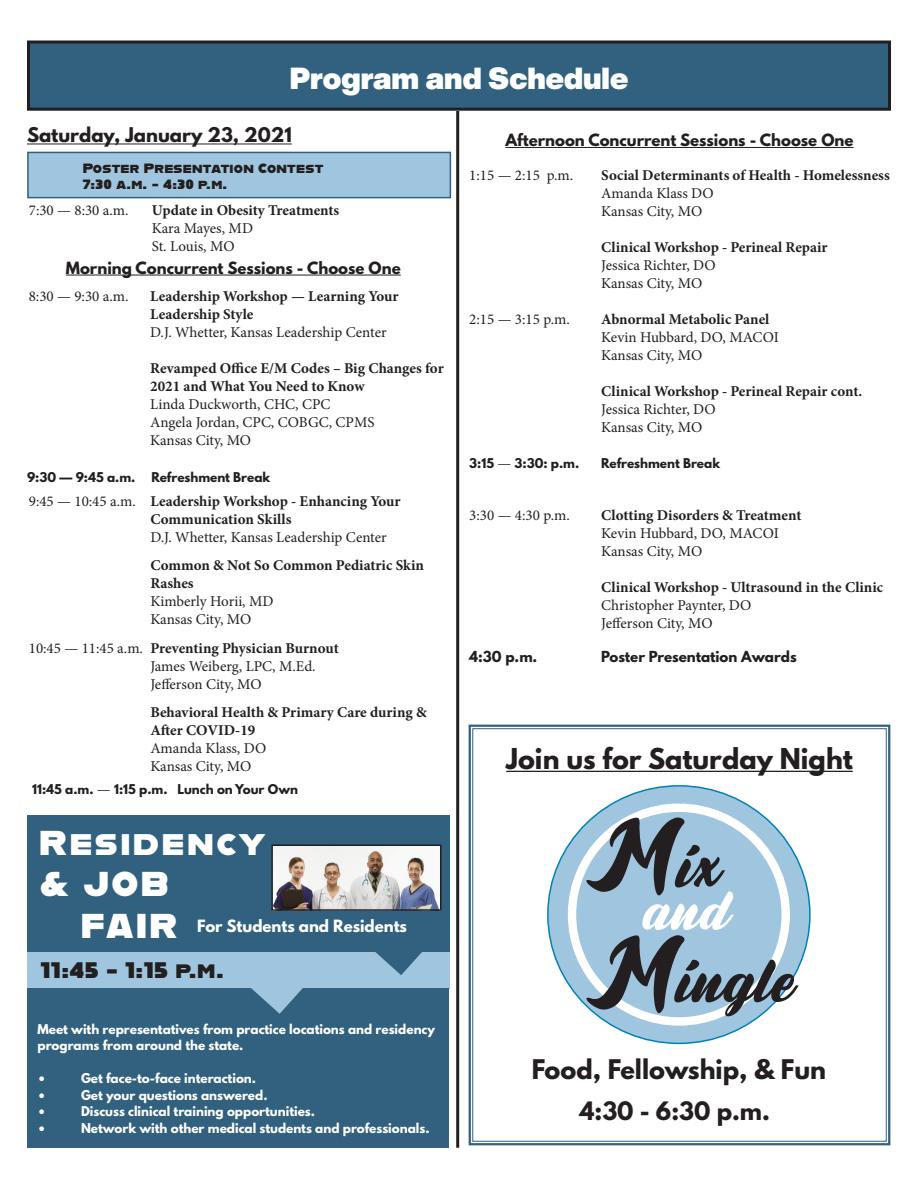
<style>
.page{position:relative;width:918px;height:1188px;background:#fff}
.page>*{position:absolute;margin:0;border:0;box-sizing:border-box;transform-origin:0 0}
.t1{font:90px "Brigest Script";color:#231f20}
.t2{font:60px "Brigest Script";color:#231f20}
.t3{font:54px "Brigest Script";color:#fff}
.t4{font:34.5px "Alfarn";letter-spacing:.07em;color:#fff}
.t5{font:900 30px "Helvetica Now Display";color:#fff}
.t6{font:700 25.5px "League Spartan";color:#231f20}
.t7{font:700 24px "League Spartan";color:#231f20}
.t8{font:22.5px "Alfarn";color:#231f20}
.t9{font:700 22.5px "League Spartan";color:#231f20}
.t10{font:700 18px "League Spartan";color:#231f20}
.t11{font:700 15px/18px "Minion Pro";color:#231f20}
.t12{font:15px "Minion Pro";letter-spacing:-.005em;color:#231f20}
.t13{font:700 15px "League Spartan";color:#231f20}
.t14{font:700 15px "League Spartan";color:#fff}
.t15{font:13.5px "Alfarn";letter-spacing:.02em;color:#231f20}
.t16{font:700 13.5px "League Spartan";color:#231f20}
.t17{font:700 12px/16.5px "League Spartan";color:#fff}
.t18{font:700 12px "League Spartan";color:#231f20}
.s1{font-weight:400}
.s2{font-family:"Minion Pro";font-weight:400;font-size:15px}
</style>
<div class="page">
<svg style="left:468px;top:724px;width:423px;height:422px"></svg>
<div style="left:27px;top:952px;width:422px;height:36px;background:#a0c6df"></div>
<div style="left:28px;top:152px;width:422px;height:46px;background:#a0c6df"></div>
<div style="left:27px;top:152px;width:424px;height:46px;border:2px solid #31617f"></div>
<div style="left:28px;top:42px;width:862px;height:67px;background:#31617f"></div>
<div style="left:27px;top:40px;width:864px;height:71px;border:3px solid #231f20"></div>
<hr style="left:27px;top:144px;width:265px;height:1px;background:#231f20">
<hr style="left:456px;top:111px;width:3px;height:1037px;background:#231f20">
<div style="left:27px;top:815px;width:422px;height:137px;background:#31617f"></div>
<hr style="left:66px;top:275px;width:335px;height:1px;background:#231f20">
<hr style="left:505px;top:147px;width:349px;height:1px;background:#231f20">
<div style="left:27px;top:988px;width:422px;height:160px;background:#31617f"></div>
<svg style="left:375px;top:952px;width:47px;height:23px"></svg>
<svg style="left:251px;top:988px;width:52px;height:26px"></svg>
<div style="left:548px;top:786px;width:262px;height:257px;background:#a0c6df;border-radius:50%"></div>
<div style="left:568px;top:804px;width:222px;height:222px;border:8px solid #fff;border-radius:50%"></div>
<hr style="left:506px;top:771px;width:347px;height:1px;background:#231f20">
<img style="left:274px;top:848px;width:164px;height:60px">
<div style="left:271px;top:845px;width:170px;height:66px;border:2px solid #231f20"></div>
<p class="t5" style="left:290px;top:57px;width:340px">Program and Schedule</p>
<p class="t10" style="left:27px;top:121px;width:266px">Saturday, January 23, 2021</p>
<p class="t15" style="left:83px;top:160px;width:242px">Poster Presentation Contest</p>
<p class="t15" style="left:83px;top:176px;width:146px">7:30 a.m. - 4:30 p.m.</p>
<p class="t12" style="left:29px;top:200px;width:101px">7:30 — 8:30 a.m.</p>
<p class="t11" style="left:152px;top:201px;width:189px">Update in Obesity Treatments</p>
<p class="t12" style="left:152px;top:218px;width:103px">Kara Mayes, MD</p>
<p class="t12" style="left:152px;top:236px;width:84px">St. Louis, MO</p>
<p class="t13" style="left:66px;top:256px;width:336px">Morning Concurrent Sessions - Choose One</p>
<p class="t12" style="left:29px;top:287px;width:101px">8:30 — 9:30 a.m.</p>
<p class="t11" style="left:150px;top:287px;width:250px">Leadership Workshop — Learning Your</p>
<p class="t11" style="left:150px;top:305px;width:105px">Leadership Style</p>
<p class="t12" style="left:150px;top:323px;width:238px">D.J. Whetter, Kansas Leadership Center</p>
<p class="t11" style="left:150px;top:359px;width:295px">Revamped Office E/M Codes – Big Changes for</p>
<p class="t11" style="left:150px;top:377px;width:216px">2021 and What You Need to Know</p>
<p class="t12" style="left:150px;top:395px;width:182px">Linda Duckworth, CHC, CPC</p>
<p class="t12" style="left:150px;top:413px;width:226px">Angela Jordan, CPC, COBGC, CPMS</p>
<p class="t12" style="left:150px;top:431px;width:102px">Kansas City, MO</p>
<p class="t18" style="left:27px;top:468px;width:110px">9:30 — 9:45 a.m.</p>
<p class="t18" style="left:152px;top:468px;width:120px">Refreshment Break</p>
<p class="t11" style="left:29px;top:492px;width:373px"><span class="s1">9:45 — 10:45 a.m.</span> Leadership Workshop - Enhancing Your</p>
<p class="t11" style="left:150px;top:510px;width:143px">Communication Skills</p>
<p class="t12" style="left:150px;top:527px;width:238px">D.J. Whetter, Kansas Leadership Center</p>
<p class="t11" style="left:150px;top:556px;width:275px">Common &amp; Not So Common Pediatric Skin<br>Rashes</p>
<p class="t12" style="left:150px;top:591px;width:125px">Kimberly Horii, MD</p>
<p class="t12" style="left:150px;top:609px;width:102px">Kansas City, MO</p>
<p class="t11" style="left:29px;top:639px;width:312px"><span class="s1">10:45 — 11:45 a.m.</span> Preventing Physician Burnout</p>
<p class="t12" style="left:150px;top:656px;width:167px">James Weiberg, LPC, M.Ed.</p>
<p class="t12" style="left:150px;top:674px;width:113px">Jefferson City, MO</p>
<p class="t11" style="left:150px;top:703px;width:278px">Behavioral Health &amp; Primary Care during &amp;</p>
<p class="t11" style="left:150px;top:721px;width:107px">After COVID-19</p>
<p class="t12" style="left:150px;top:738px;width:117px">Amanda Klass, DO</p>
<p class="t12" style="left:150px;top:756px;width:102px">Kansas City, MO</p>
<p class="t18" style="left:32px;top:780px;width:268px">11:45 a.m. <span class="s2">—</span> 1:15 p.m. Lunch on Your Own</p>
<p class="t4" style="left:39px;top:822px;width:228px">Residency</p>
<p class="t4" style="left:39px;top:864px;width:131px">&amp; JOB</p>
<p class="t4" style="left:81px;top:905px;width:98px">FAIR</p>
<p class="t14" style="left:197px;top:914px;width:211px">For Students and Residents</p>
<p class="t8" style="left:40px;top:957px;width:185px">11:45 - 1:15 p.m.</p>
<p class="t17" style="left:38px;top:1020px;width:399px">Meet with representatives from practice locations and residency programs from around the state.</p>
<p class="t17" style="left:38px;top:1070px;width:10px">•</p>
<p class="t17" style="left:81px;top:1070px;width:177px">Get face-to-face interaction.</p>
<p class="t17" style="left:38px;top:1086px;width:10px">•</p>
<p class="t17" style="left:81px;top:1086px;width:188px">Get your questions answered.</p>
<p class="t17" style="left:38px;top:1103px;width:10px">•</p>
<p class="t17" style="left:81px;top:1103px;width:236px">Discuss clinical training opportunities.</p>
<p class="t17" style="left:38px;top:1119px;width:10px">•</p>
<p class="t17" style="left:81px;top:1119px;width:350px">Network with other medical students and professionals.</p>
<p class="t13" style="left:505px;top:128px;width:350px">Afternoon Concurrent Sessions - Choose One</p>
<p class="t12" style="left:469px;top:165px;width:106px">1:15 — 2:15 p.m.</p>
<p class="t11" style="left:601px;top:166px;width:290px">Social Determinants of Health - Homelessness</p>
<p class="t12" style="left:601px;top:183px;width:114px">Amanda Klass DO</p>
<p class="t12" style="left:601px;top:201px;width:102px">Kansas City, MO</p>
<p class="t11" style="left:601px;top:238px;width:228px">Clinical Workshop - Perineal Repair</p>
<p class="t12" style="left:601px;top:255px;width:116px">Jessica Richter, DO</p>
<p class="t12" style="left:601px;top:273px;width:102px">Kansas City, MO</p>
<p class="t12" style="left:469px;top:309px;width:102px">2:15 — 3:15 p.m.</p>
<p class="t11" style="left:601px;top:310px;width:170px">Abnormal Metabolic Panel</p>
<p class="t12" style="left:601px;top:327px;width:179px">Kevin Hubbard, DO, MACOI</p>
<p class="t12" style="left:601px;top:345px;width:102px">Kansas City, MO</p>
<p class="t11" style="left:601px;top:382px;width:263px">Clinical Workshop - Perineal Repair cont.</p>
<p class="t12" style="left:601px;top:399px;width:116px">Jessica Richter, DO</p>
<p class="t12" style="left:601px;top:417px;width:102px">Kansas City, MO</p>
<p class="t18" style="left:469px;top:454px;width:112px">3:15 <span class="s2">—</span> 3:30: p.m.</p>
<p class="t18" style="left:601px;top:454px;width:120px">Refreshment Break</p>
<p class="t12" style="left:469px;top:505px;width:102px">3:30 — 4:30 p.m.</p>
<p class="t11" style="left:601px;top:506px;width:202px">Clotting Disorders &amp; Treatment</p>
<p class="t12" style="left:601px;top:523px;width:179px">Kevin Hubbard, DO, MACOI</p>
<p class="t12" style="left:601px;top:541px;width:102px">Kansas City, MO</p>
<p class="t11" style="left:601px;top:578px;width:284px">Clinical Workshop - Ultrasound in the Clinic</p>
<p class="t12" style="left:601px;top:595px;width:152px">Christopher Paynter, DO</p>
<p class="t12" style="left:601px;top:613px;width:113px">Jefferson City, MO</p>
<p class="t16" style="left:469px;top:646px;width:70px">4:30 p.m.</p>
<p class="t16" style="left:601px;top:646px;width:197px">Poster Presentation Awards</p>
<p class="t6" style="left:506px;top:739px;width:348px">Join us for Saturday Night</p>
<p class="t1" style="left:587px;top:799px;width:88px">M</p>
<p class="t1" style="left:587px;top:917px;width:88px">M</p>
<p class="t2" style="left:679px;top:830px;width:44px">ix</p>
<p class="t3" style="left:644px;top:879px;width:88px">and</p>
<p class="t2" style="left:678px;top:945px;width:119px">ingle</p>
<p class="t7" style="left:532px;top:1051px;width:296px">Food, Fellowship, &amp; Fun</p>
<p class="t9" style="left:580px;top:1093px;width:192px">4:30 - 6:30 p.m.</p>
</div>
